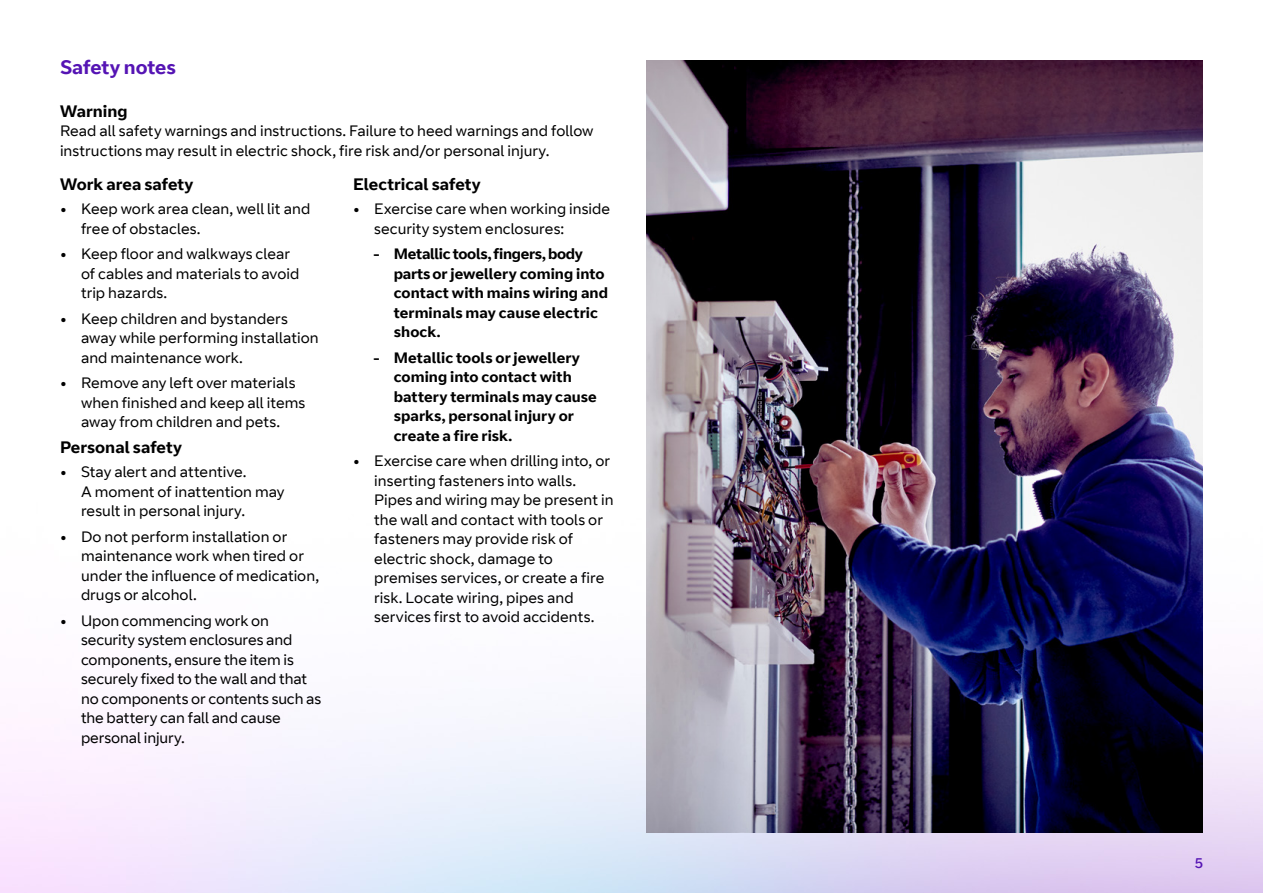
<style>
.page{position:relative;width:1263px;height:893px;background:#fff}
.page>*{position:absolute;margin:0;border:0;box-sizing:border-box;transform-origin:0 0}
.t1{font:700 19.5px "BT Curve";letter-spacing:-.005em;color:#5514b4}
.t2{font:700 16.5px "BT Curve";color:#000}
.t3{font:15px/19.5px "BT Curve";letter-spacing:.005em;color:#000}
.t4{font:700 15px/19.5px "BT Curve";letter-spacing:.005em;color:#000}
.t5{font:14.25px "BT Curve Headline";color:#5514b4}
.s1{font-weight:700}
</style>
<div class="page">
<img style="left:646px;top:60px;width:557px;height:773px">
<h1 class="t1" style="left:60px;top:55px;width:117px">Safety notes</h1>
<p class="t2" style="left:60px;top:101px;width:69px">Warning</p>
<p class="t3" style="left:60px;top:122px;width:535px">Read all safety warnings and instructions. Failure to heed warnings and follow instructions may result in electric shock, fire risk and/or personal injury.</p>
<p class="t2" style="left:60px;top:175px;width:135px">Work area safety</p>
<p class="t3" style="left:81px;top:200px;width:231px;text-indent:-21px"><span class="s1">•</span> Keep work area clean, well lit and free of obstacles.</p>
<p class="t3" style="left:81px;top:245px;width:220px;text-indent:-21px"><span class="s1">•</span> Keep floor and walkways clear of cables and materials to avoid trip hazards.</p>
<p class="t3" style="left:81px;top:309px;width:239px;text-indent:-21px"><span class="s1">•</span> Keep children and bystanders away while performing installation and maintenance work.</p>
<p class="t3" style="left:81px;top:374px;width:226px;text-indent:-21px"><span class="s1">•</span> Remove any left over materials when finished and keep all items away from children and pets.</p>
<p class="t2" style="left:60px;top:437px;width:124px">Personal safety</p>
<p class="t3" style="left:81px;top:463px;width:205px;text-indent:-21px"><span class="s1">•</span> Stay alert and attentive.<br>A moment of inattention may result in personal injury.</p>
<p class="t3" style="left:81px;top:527px;width:240px;text-indent:-21px"><span class="s1">•</span> Do not perform installation or maintenance work when tired or under the influence of medication, drugs or alcohol.</p>
<p class="t3" style="left:81px;top:611px;width:242px;text-indent:-21px"><span class="s1">•</span> Upon commencing work on security system enclosures and components, ensure the item is securely fixed to the wall and that no components or contents such as the battery can fall and cause personal injury.</p>
<p class="t2" style="left:353px;top:175px;width:129px">Electrical safety</p>
<p class="t3" style="left:374px;top:200px;width:237px;text-indent:-21px"><span class="s1">•</span> Exercise care when working inside security system enclosures:</p>
<p class="t4" style="left:394px;top:245px;width:216px;text-indent:-21px">‑ Metallic tools, fingers, body parts or jewellery coming into contact with mains wiring and terminals may cause electric shock.</p>
<p class="t4" style="left:394px;top:348px;width:205px;text-indent:-21px">‑ Metallic tools or jewellery coming into contact with battery terminals may cause sparks, personal injury or create a fire risk.</p>
<p class="t3" style="left:374px;top:452px;width:241px;text-indent:-21px"><span class="s1">•</span> Exercise care when drilling into, or inserting fasteners into walls.<br>Pipes and wiring may be present in the wall and contact with tools or fasteners may provide risk of electric shock, damage to premises services, or create a fire risk. Locate wiring, pipes and services first to avoid accidents.</p>
<p class="t5" style="left:1195px;top:855px;width:10px">5</p>
</div>
